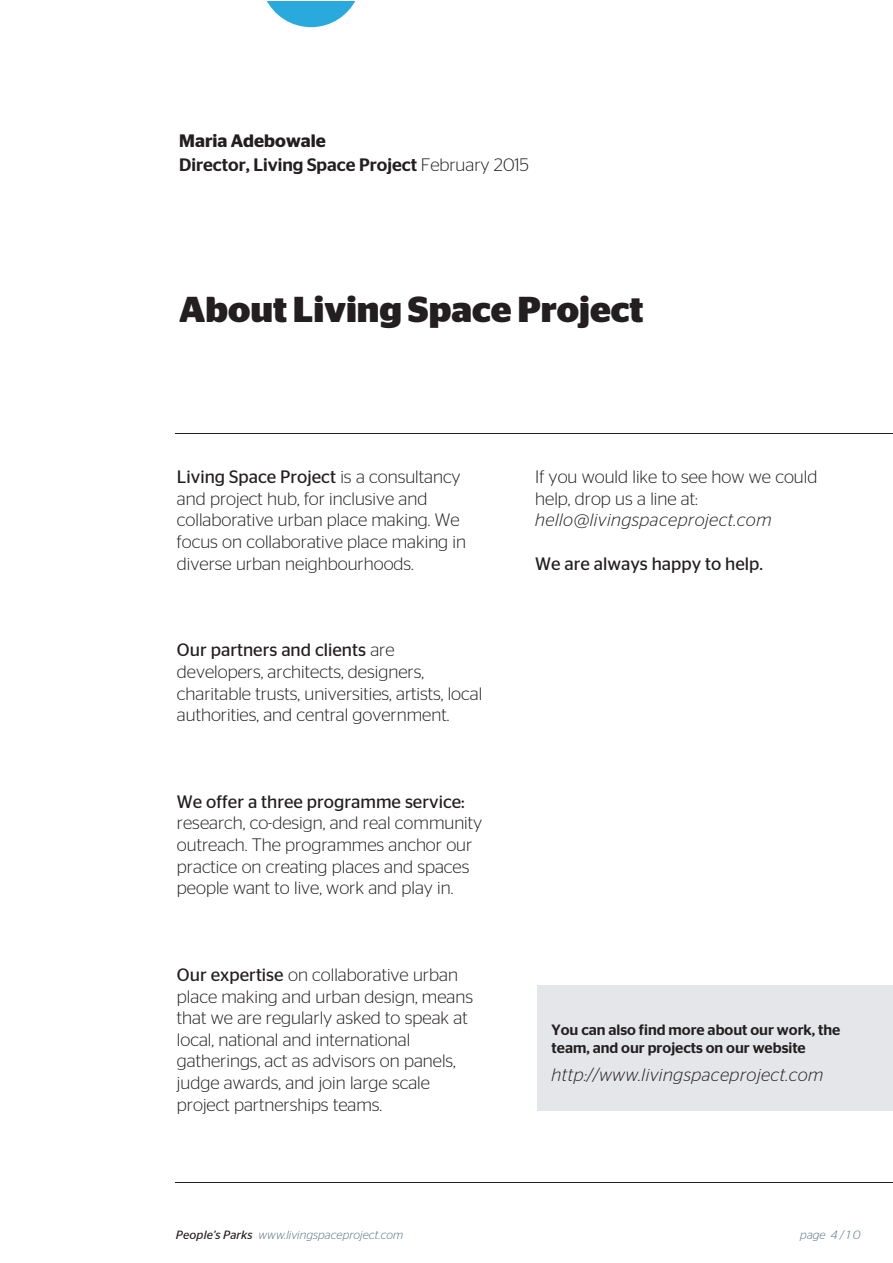
<style>
.page{position:relative;width:893px;height:1263px;background:#fff}
.page>*{position:absolute;margin:0;border:0;box-sizing:border-box;transform-origin:0 0}
.t1{font:700 36px "Stag Sans";color:#231f20}
.t2{font:300 18px/21.6px "Stag Sans";color:#231f20}
.t3{font:italic 300 18px "Stag Sans";letter-spacing:.025em;color:#231f20}
.t4{font:18px "Stag Sans";color:#231f20}
.t5{font:500 18px/24px "Stag Sans";color:#231f20}
.t6{font:500 15px/18px "Stag Sans";color:#231f20}
.t7{font:italic 300 12px "Stag Sans";letter-spacing:.01em;color:#53717c}
.s1{font-weight:600}
.s2{font-weight:300}
.s3{font-weight:400}
.s4{font-weight:400;color:#231f20}
</style>
<div class="page">
<svg style="left:267px;top:1px;width:89px;height:26px"></svg>
<hr style="left:176px;top:434px;width:716px;height:1px;background:#231f20">
<div style="left:537px;top:986px;width:355px;height:125px;background:#e4e6e9"></div>
<hr style="left:176px;top:1182px;width:716px;height:1px;background:#231f20">
<p class="t5" style="left:179px;top:128px;width:351px"><span class="s1">Maria Adebowale<br></span>Director, Living Space Project <span class="s2">February 2015</span></p>
<h1 class="t1" style="left:179px;top:288px;width:466px">About Living Space Project</h1>
<p class="t2" style="left:177px;top:466px;width:291px"><span class="s3">Living Space Project</span> is a consultancy and project hub, for inclusive and collaborative urban place making. We focus on collaborative place making in diverse urban neighbourhoods.</p>
<p class="t2" style="left:177px;top:639px;width:307px"><span class="s3">Our partners and clients</span> are developers, architects, designers, charitable trusts, universities, artists, local authorities, and central government.</p>
<p class="t4" style="left:177px;top:791px;width:289px">We offer a three programme service:</p>
<p class="t2" style="left:177px;top:812px;width:307px">research, co-design, and real community outreach. The programmes anchor our practice on creating places and spaces people want to live, work and play in.</p>
<p class="t2" style="left:177px;top:964px;width:298px"><span class="s3">Our expertise</span> on collaborative urban place making and urban design, means that we are regularly asked to speak at local, national and international gatherings, act as advisors on panels, judge awards, and join large scale project partnerships teams.</p>
<p class="t2" style="left:535px;top:466px;width:284px">If you would like to see how we could help, drop us a line at:</p>
<p class="t3" style="left:535px;top:510px;width:238px">hello@livingspaceproject.com</p>
<p class="t4" style="left:535px;top:553px;width:229px">We are always happy to help.</p>
<p class="t6" style="left:552px;top:1020px;width:290px">You can also find more about our work, the team, and our projects on our website</p>
<p class="t3" style="left:552px;top:1064px;width:273px">http://www.livingspaceproject.com</p>
<p class="t7" style="left:176px;top:1228px;width:229px"><span class="s4">People’s Parks</span> www.livingspaceproject.com</p>
<p class="t7" style="left:800px;top:1228px;width:62px">page 4/10</p>
</div>
